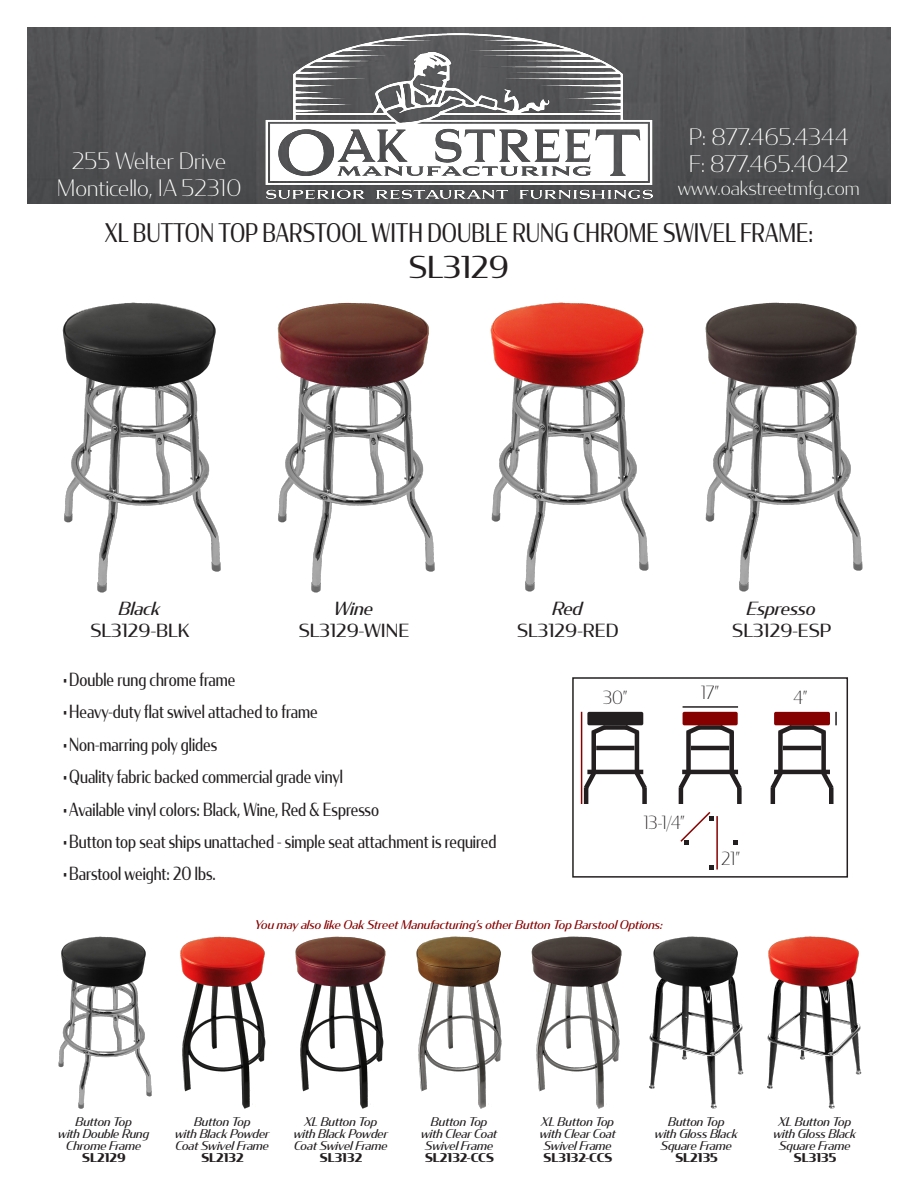
<style>
.page{position:relative;width:918px;height:1188px;background:#fff}
.page>*{position:absolute;margin:0;border:0;box-sizing:border-box;transform-origin:0 0}
.t1{font:30px "Condor";color:#231f20}
.t2{font:25.5px "Condor";color:#231f20;scale:.79 1}
.t3{font:200 22.5px/27px "Condor";color:#fff;text-align:center}
.t4{font:200 19.5px "Condor";color:#fff}
.t5{font:18px "Condor";color:#231f20;scale:.8 1}
.t6{font:18px/21.6px "Condor";color:#231f20;text-align:center}
.t7{font:200 18px "Condor";color:#231f20;scale:.9 1}
.t8{font:italic 12px/12px "Condor";color:#231f20;text-align:center}
.t9{font:italic 12px "Condor";color:#870000}
.s1{font-style:italic}
.s2{font-weight:700;font-style:normal}
</style>
<div class="page">
<img style="left:27px;top:27px;width:864px;height:177px">
<img style="left:266px;top:33px;width:386px;height:165px">
<img style="left:62px;top:302px;width:159px;height:290px">
<img style="left:277px;top:302px;width:158px;height:290px">
<img style="left:490px;top:302px;width:159px;height:290px">
<img style="left:705px;top:302px;width:158px;height:290px">
<img style="left:58px;top:936px;width:94px;height:173px">
<img style="left:180px;top:936px;width:86px;height:173px">
<img style="left:295px;top:936px;width:91px;height:173px">
<img style="left:416px;top:936px;width:86px;height:172px">
<img style="left:531px;top:936px;width:91px;height:172px">
<img style="left:649px;top:936px;width:95px;height:172px">
<img style="left:767px;top:936px;width:95px;height:172px">
<hr style="left:584px;top:787px;width:4px;height:17px;background:#231f20">
<div style="left:642px;top:787px;width:5px;height:17px;background:#231f20"></div>
<svg style="left:580px;top:767px;width:20px;height:27px"></svg>
<svg style="left:631px;top:767px;width:16px;height:27px"></svg>
<hr style="left:635px;top:731px;width:4px;height:43px;background:#231f20">
<div style="left:591px;top:731px;width:5px;height:43px;background:#231f20"></div>
<hr style="left:587px;top:770px;width:56px;height:4px;background:#231f20">
<hr style="left:596px;top:746px;width:38px;height:4px;background:#231f20">
<svg style="left:627px;top:721px;width:17px;height:18px"></svg>
<svg style="left:587px;top:724px;width:17px;height:15px"></svg>
<div style="left:604px;top:725px;width:24px;height:5px;background:#231f20"></div>
<div style="left:587px;top:712px;width:56px;height:13px;background:#231f20;border-radius:2px"></div>
<hr style="left:679px;top:787px;width:4px;height:17px;background:#231f20">
<div style="left:737px;top:787px;width:5px;height:17px;background:#231f20"></div>
<svg style="left:678px;top:769px;width:17px;height:25px"></svg>
<svg style="left:725px;top:769px;width:17px;height:25px"></svg>
<div style="left:729px;top:731px;width:5px;height:43px;background:#231f20"></div>
<div style="left:686px;top:731px;width:5px;height:43px;background:#231f20"></div>
<hr style="left:682px;top:770px;width:56px;height:4px;background:#231f20">
<hr style="left:691px;top:746px;width:38px;height:4px;background:#231f20">
<svg style="left:721px;top:724px;width:17px;height:15px"></svg>
<svg style="left:682px;top:721px;width:17px;height:18px"></svg>
<div style="left:699px;top:725px;width:23px;height:5px;background:#231f20"></div>
<div style="left:683px;top:712px;width:55px;height:13px;background:#870000;border-radius:2px"></div>
<div style="left:829px;top:787px;width:5px;height:17px;background:#231f20"></div>
<hr style="left:771px;top:787px;width:4px;height:17px;background:#231f20">
<svg style="left:817px;top:769px;width:17px;height:25px"></svg>
<svg style="left:770px;top:769px;width:17px;height:25px"></svg>
<div style="left:778px;top:731px;width:5px;height:43px;background:#231f20"></div>
<div style="left:821px;top:731px;width:5px;height:43px;background:#231f20"></div>
<hr style="left:774px;top:770px;width:56px;height:4px;background:#231f20">
<hr style="left:783px;top:746px;width:38px;height:4px;background:#231f20">
<svg style="left:774px;top:724px;width:17px;height:15px"></svg>
<div style="left:790px;top:725px;width:23px;height:5px;background:#231f20"></div>
<div style="left:774px;top:712px;width:56px;height:13px;background:#870000;border-radius:2px"></div>
<hr style="left:581px;top:712px;width:1px;height:92px;background:#870000">
<svg style="left:806px;top:712px;width:31px;height:27px"></svg>
<hr style="left:683px;top:706px;width:55px;height:2px;background:#231f20">
<div style="left:572px;top:677px;width:276px;height:201px;border:2px solid #231f20"></div>
<hr style="left:716px;top:816px;width:2px;height:54px;background:#870000">
<svg style="left:709px;top:865px;width:4px;height:5px"></svg>
<svg style="left:734px;top:841px;width:4px;height:4px"></svg>
<svg style="left:680px;top:812px;width:33px;height:33px"></svg>
<p class="t3" style="left:57px;top:146px;width:186px">255 Welter Drive<br>Monticello, IA 52310</p>
<p class="t3" style="left:689px;top:123px;width:161px">P: 877.465.4344</p>
<p class="t3" style="left:689px;top:150px;width:161px">F: 877.465.4042</p>
<p class="t4" style="left:678px;top:176px;width:184px">www.oakstreetmfg.com</p>
<p class="t2" style="left:105px;top:216px;width:898px">XL BUTTON TOP BARSTOOL WITH DOUBLE RUNG CHROME SWIVEL FRAME:</p>
<p class="t1" style="left:409px;top:248px;width:102px">SL3129</p>
<p class="t6" style="left:90px;top:597px;width:101px"><span class="s1">Black<br></span>SL3129-BLK</p>
<p class="t6" style="left:299px;top:597px;width:112px"><span class="s1">Wine<br></span>SL3129-WINE</p>
<p class="t6" style="left:517px;top:597px;width:103px"><span class="s1">Red<br></span>SL3129-RED</p>
<p class="t6" style="left:732px;top:597px;width:101px"><span class="s1">Espresso<br></span>SL3129-ESP</p>
<p class="t5" style="left:62px;top:668px;width:218px">•Double rung chrome frame</p>
<p class="t5" style="left:62px;top:700px;width:320px">•Heavy-duty flat swivel attached to frame</p>
<p class="t5" style="left:62px;top:733px;width:195px">•Non-marring poly glides</p>
<p class="t5" style="left:62px;top:765px;width:352px">•Quality fabric backed commercial grade vinyl</p>
<p class="t5" style="left:62px;top:797px;width:397px">•Available vinyl colors: Black, Wine, Red &amp; Espresso</p>
<p class="t5" style="left:62px;top:830px;width:544px">•Button top seat ships unattached - simple seat attachment is required</p>
<p class="t5" style="left:62px;top:862px;width:193px">•Barstool weight: 20 lbs.</p>
<p class="t7" style="left:701px;top:681px;width:22px">17”</p>
<p class="t7" style="left:603px;top:686px;width:29px">30”</p>
<p class="t7" style="left:793px;top:686px;width:18px">4”</p>
<p class="t7" style="left:644px;top:811px;width:47px">13-1/4”</p>
<p class="t7" style="left:722px;top:847px;width:22px">21”</p>
<p class="t9" style="left:255px;top:917px;width:410px">You may also like Oak Street Manufacturing’s other Button Top Barstool Options:</p>
<p class="t8" style="left:59px;top:1115px;width:92px">Button Top<br>with Double Rung<br>Chrome Frame<br><span class="s2">SL2129</span></p>
<p class="t8" style="left:176px;top:1115px;width:96px">Button Top<br>with Black Powder<br>Coat Swivel Frame<br><span class="s2">SL2132</span></p>
<p class="t8" style="left:294px;top:1115px;width:96px">XL Button Top with Black Powder<br>Coat Swivel Frame<br><span class="s2">SL3132</span></p>
<p class="t8" style="left:421px;top:1115px;width:78px">Button Top with Clear Coat<br>Swivel Frame<br><span class="s2">SL2132-CCS</span></p>
<p class="t8" style="left:540px;top:1115px;width:78px">XL Button Top with Clear Coat<br>Swivel Frame<br><span class="s2">SL3132-CCS</span></p>
<p class="t8" style="left:655px;top:1115px;width:84px">Button Top<br>with Gloss Black<br>Square Frame<br><span class="s2">SL2135</span></p>
<p class="t8" style="left:774px;top:1115px;width:84px">XL Button Top with Gloss Black<br>Square Frame<br><span class="s2">SL3135</span></p>
</div>
